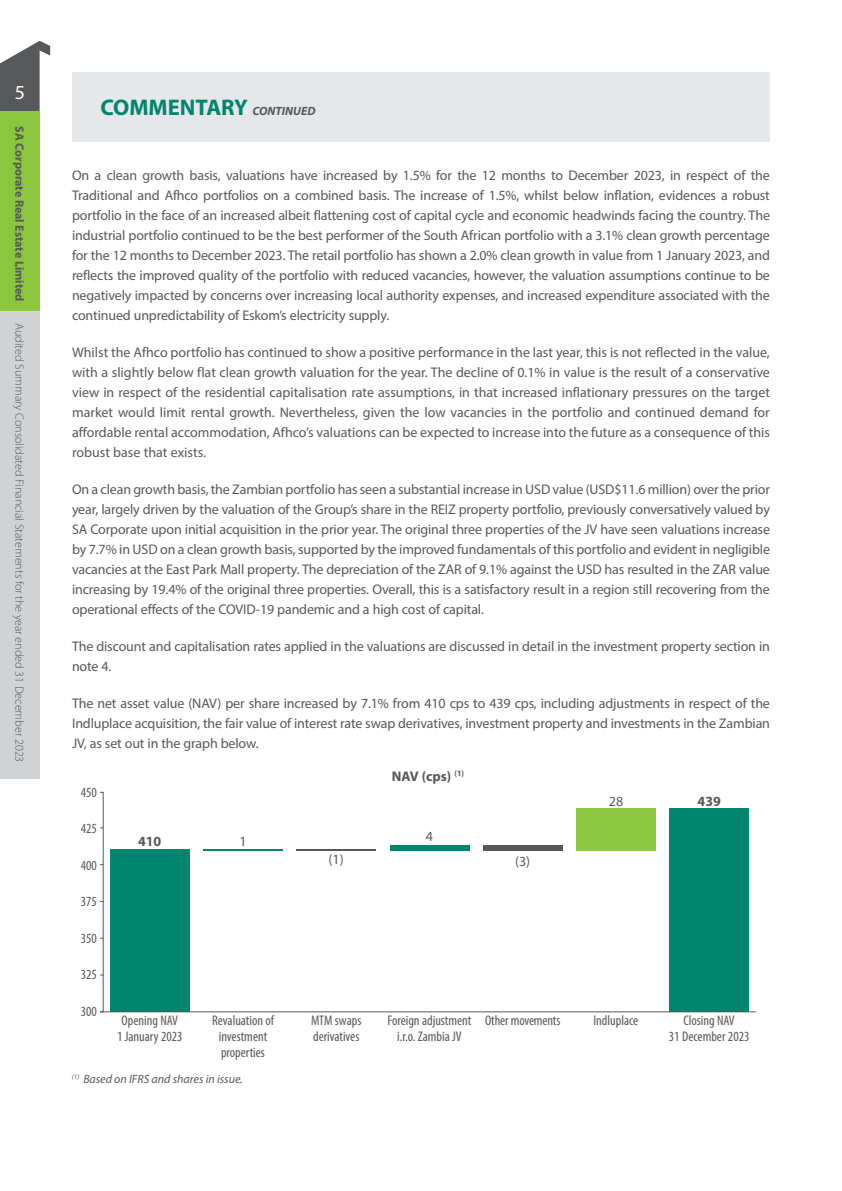
<style>
.page{position:relative;width:842px;height:1191px;background:#fff}
.page>*{position:absolute;margin:0;border:0;box-sizing:border-box;transform-origin:0 0}
.t1{font:700 22.6px "Myriad Pro";color:#00856f}
.t2{font:20px "Myriad Pro";color:#fff}
._6__body_copy__zs{font:14px/20px "Myriad Pro";letter-spacing:-.01em;color:#57585a;text-align:justify}
._2_1_table_text__zs{font:condensed 14px/16px "Myriad Pro";color:#57585a;text-align:center}
._2_1_table_text__zs-2{font:700 14px "Myriad Pro";color:#57585a}
._1_3_table_figures__18mm___zs{font:14px "Myriad Pro";color:#57585a}
._1_3_table_figures__18mm___zs-2{font:700 14px "Myriad Pro";color:#57585a}
.t3{font:300 12px "Myriad Pro";color:#57585a}
.body_copy{font:italic 12px "Myriad Pro";color:#57585a}
.t4{font:700 12px "Myriad Pro";color:#57585a}
.s1{font-style:italic;font-size:12px;color:#57585a}
</style>
<div class="page">
<svg style="left:0;top:41px;width:50px;height:71px"></svg>
<div style="left:0;top:112px;width:40px;height:199px;background:#8bc63e"></div>
<div style="left:0;top:311px;width:40px;height:467px;background:#d1d2d4"></div>
<div style="left:72px;top:72px;width:698px;height:69px;background:#e6e7e9"></div>
<div style="left:110px;top:849px;width:79px;height:162px;background:#00856f"></div>
<div style="left:670px;top:808px;width:79px;height:203px;background:#00856f"></div>
<hr style="left:203px;top:849px;width:80px;height:1px;background:#00856f">
<div style="left:483px;top:844px;width:79px;height:6px;background:#57585a"></div>
<div style="left:390px;top:844px;width:79px;height:6px;background:#00856f"></div>
<hr style="left:297px;top:849px;width:79px;height:1px;background:#57585a">
<div style="left:576px;top:808px;width:80px;height:42px;background:#8bc63e"></div>
<hr style="left:103px;top:792px;width:1px;height:220px;background:#57585a">
<hr style="left:100px;top:1011px;width:656px;height:1px;background:#57585a">
<h2 class="t2" style="left:15px;top:80px;width:12px">5</h2>
<p class="t4" style="left:27px;top:126px;width:176px;rotate:90deg">SA Corporate Real Estate Limited</p>
<p class="t3" style="left:27px;top:323px;width:440px;rotate:90deg">Audited Summary Consolidated Financial Statements for the year ended 31 December 2023</p>
<h1 class="t1" style="left:100px;top:93px;width:217px">COMMENTARY <span class="s1">CONTINUED</span></h1>
<p class="_6__body_copy__zs" style="left:72px;top:165px;width:699px">On a clean growth basis, valuations have increased by 1.5% for the 12 months to December 2023, in respect of the Traditional and Afhco portfolios on a combined basis. The increase of 1.5%, whilst below inflation, evidences a robust portfolio in the face of an increased albeit flattening cost of capital cycle and economic headwinds facing the country. The industrial portfolio continued to be the best performer of the South African portfolio with a 3.1% clean growth percentage for the 12 months to December 2023. The retail portfolio has shown a 2.0% clean growth in value from 1 January 2023, and reflects the improved quality of the portfolio with reduced vacancies, however, the valuation assumptions continue to be negatively impacted by concerns over increasing local authority expenses, and increased expenditure associated with the continued unpredictability of Eskom’s electricity supply.</p>
<p class="_6__body_copy__zs" style="left:72px;top:342px;width:699px">Whilst the Afhco portfolio has continued to show a positive performance in the last year, this is not reflected in the value, with a slightly below flat clean growth valuation for the year. The decline of 0.1% in value is the result of a conservative view in respect of the residential capitalisation rate assumptions, in that increased inflationary pressures on the target market would limit rental growth. Nevertheless, given the low vacancies in the portfolio and continued demand for affordable rental accommodation, Afhco’s valuations can be expected to increase into the future as a consequence of this robust base that exists.</p>
<p class="_6__body_copy__zs" style="left:72px;top:479px;width:699px">On a clean growth basis, the Zambian portfolio has seen a substantial increase in USD value (USD$11.6 million) over the prior year, largely driven by the valuation of the Group’s share in the REIZ property portfolio, previously conversatively valued by SA Corporate upon initial acquisition in the prior year. The original three properties of the JV have seen valuations increase by 7.7% in USD on a clean growth basis, supported by the improved fundamentals of this portfolio and evident in negligible vacancies at the East Park Mall property. The depreciation of the ZAR of 9.1% against the USD has resulted in the ZAR value increasing by 19.4% of the original three properties. Overall, this is a satisfactory result in a region still recovering from the operational effects of the COVID-19 pandemic and a high cost of capital.</p>
<p class="_6__body_copy__zs" style="left:72px;top:636px;width:699px">The discount and capitalisation rates applied in the valuations are discussed in detail in the investment property section in note 4.</p>
<p class="_6__body_copy__zs" style="left:72px;top:693px;width:699px">The net asset value (NAV) per share increased by 7.1% from 410 cps to 439 cps, including adjustments in respect of the Indluplace acquisition, the fair value of interest rate swap derivatives, investment property and investments in the Zambian JV, as set out in the graph below.</p>
<p class="_2_1_table_text__zs" style="left:81px;top:784px;width:18px">450</p>
<p class="_2_1_table_text__zs" style="left:81px;top:820px;width:18px">425</p>
<p class="_2_1_table_text__zs" style="left:81px;top:857px;width:18px">400</p>
<p class="_2_1_table_text__zs" style="left:81px;top:893px;width:18px">375</p>
<p class="_2_1_table_text__zs" style="left:81px;top:930px;width:18px">350</p>
<p class="_2_1_table_text__zs" style="left:81px;top:966px;width:18px">325</p>
<p class="_2_1_table_text__zs" style="left:81px;top:1003px;width:18px">300</p>
<p class="_1_3_table_figures__18mm___zs-2" style="left:138px;top:832px;width:25px">410</p>
<p class="_1_3_table_figures__18mm___zs" style="left:239px;top:832px;width:9px">1</p>
<p class="_1_3_table_figures__18mm___zs" style="left:329px;top:850px;width:17px">(1)</p>
<p class="_2_1_table_text__zs-2" style="left:392px;top:767px;width:74px">NAV (cps) <sup>(1)</sup></p>
<p class="_1_3_table_figures__18mm___zs" style="left:426px;top:828px;width:9px">4</p>
<p class="_1_3_table_figures__18mm___zs" style="left:515px;top:852px;width:17px">(3)</p>
<p class="_1_3_table_figures__18mm___zs" style="left:609px;top:792px;width:16px">28</p>
<p class="_1_3_table_figures__18mm___zs-2" style="left:698px;top:792px;width:25px">439</p>
<p class="_2_1_table_text__zs" style="left:117px;top:1012px;width:67px">Opening NAV<br>1 January 2023</p>
<p class="_2_1_table_text__zs" style="left:212px;top:1012px;width:64px">Revaluation of investment properties</p>
<p class="_2_1_table_text__zs" style="left:311px;top:1012px;width:52px;text-align:left">MTM swaps derivatives</p>
<p class="_2_1_table_text__zs" style="left:387px;top:1012px;width:85px">Foreign adjustment i.r.o. Zambia JV</p>
<p class="_2_1_table_text__zs" style="left:485px;top:1012px;width:77px">Other movements</p>
<p class="_2_1_table_text__zs" style="left:593px;top:1012px;width:46px">Indluplace</p>
<p class="_2_1_table_text__zs" style="left:669px;top:1012px;width:82px">Closing NAV<br>31 December 2023</p>
<p class="body_copy" style="left:72px;top:1071px;width:172px"><sup>(1)</sup> Based on IFRS and shares in issue.</p>
</div>
